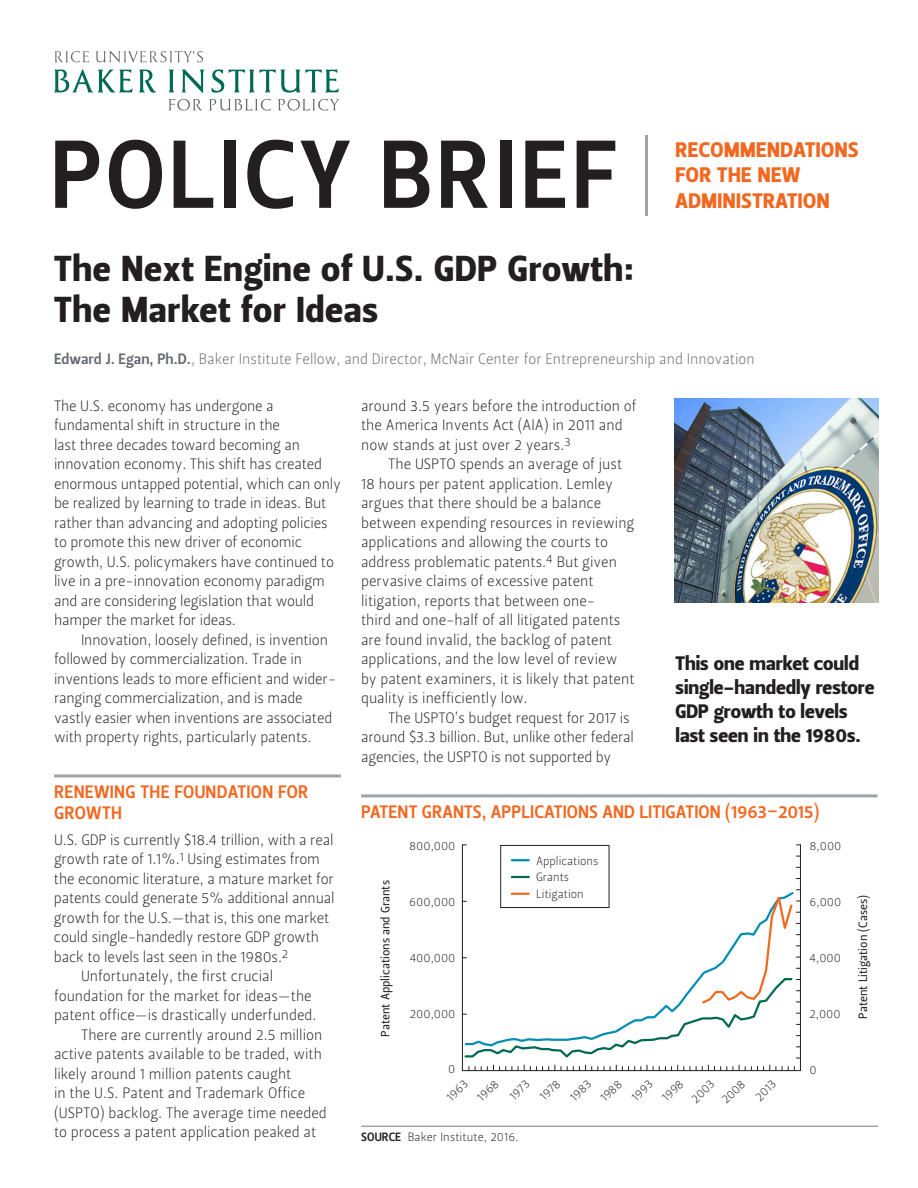
<style>
.page{position:relative;width:918px;height:1188px;background:#fff}
.page>*{position:absolute;margin:0;border:0;box-sizing:border-box;transform-origin:0 0}
.t1{font:96px "Leitura Sans Grot 3";letter-spacing:.035em;color:#231f20}
.t2{font:36px/40.5px "Leitura Sans Grot 4";letter-spacing:.02em;color:#231f20}
.t3{font:21px/25.5px "Leitura Sans Grot 4";letter-spacing:.025em;color:#f26821}
.t4{font:19.5px/24px "Leitura Sans Grot 4";color:#231f20}
.t5{font:18px/21px "Leitura Sans Grot 3";letter-spacing:.005em;color:#f26821}
.t6{font:15px/19.5px "Leitura Sans Grot 1";letter-spacing:-.01em;color:#231f20}
.t7{font:15px "Leitura Sans Grot 1";color:#65696e}
.t8{font:12px/16.5px "Leitura Sans Grot 1";color:#231f20}
.t9{font:12px "Leitura Sans Grot 2";color:#231f20}
.s1{font-family:"Leitura Sans Grot 3"}
</style>
<div class="page">
<img style="left:675px;top:399px;width:203px;height:203px">
<svg style="left:54px;top:69px;width:79px;height:24px"></svg>
<svg style="left:139px;top:69px;width:17px;height:24px"></svg>
<svg style="left:169px;top:70px;width:5px;height:22px"></svg>
<svg style="left:181px;top:69px;width:23px;height:24px"></svg>
<svg style="left:211px;top:69px;width:128px;height:24px"></svg>
<svg style="left:55px;top:51px;width:34px;height:11px"></svg>
<svg style="left:96px;top:51px;width:107px;height:12px"></svg>
<svg style="left:169px;top:99px;width:33px;height:12px"></svg>
<svg style="left:209px;top:99px;width:62px;height:12px"></svg>
<svg style="left:278px;top:99px;width:61px;height:12px"></svg>
<hr style="left:54px;top:774px;width:287px;height:3px;background:#a1a4a6">
<hr style="left:645px;top:135px;width:3px;height:81px;background:#a1a4a6">
<hr style="left:361px;top:794px;width:517px;height:3px;background:#a1a4a6">
<hr style="left:361px;top:1126px;width:517px;height:1px;background:#a1a4a6">
<svg style="left:776px;top:1066px;width:19px;height:5px"></svg>
<svg style="left:733px;top:1065px;width:37px;height:6px"></svg>
<svg style="left:690px;top:1065px;width:37px;height:6px"></svg>
<svg style="left:647px;top:1065px;width:37px;height:6px"></svg>
<svg style="left:604px;top:1065px;width:37px;height:6px"></svg>
<svg style="left:555px;top:1065px;width:43px;height:6px"></svg>
<svg style="left:512px;top:1065px;width:37px;height:6px"></svg>
<svg style="left:469px;top:1065px;width:37px;height:6px"></svg>
<svg style="left:512px;top:859px;width:17px;height:2px"></svg>
<svg style="left:512px;top:876px;width:17px;height:2px"></svg>
<svg style="left:462px;top:889px;width:339px;height:170px"></svg>
<div style="left:501px;top:845px;width:108px;height:63px;border:1px solid #231f20"></div>
<h1 class="t1" style="left:50px;top:118px;width:568px">POLICY BRIEF</h1>
<h3 class="t3" style="left:676px;top:137px;width:184px">RECOMMENDATIONS<br>FOR THE NEW<br>ADMINISTRATION</h3>
<h2 class="t2" style="left:54px;top:249px;width:581px">The Next Engine of U.S. GDP Growth:<br>The Market for Ideas</h2>
<p class="t7" style="left:54px;top:350px;width:702px"><span class="s1">Edward J. Egan, Ph.D.</span>, Baker Institute Fellow, and Director, McNair Center for Entrepreneurship and Innovation</p>
<p class="t6" style="left:54px;top:396px;width:288px">The U.S. economy has undergone a fundamental shift in structure in the<br>last three decades toward becoming an innovation economy. This shift has created enormous untapped potential, which can only be realized by learning to trade in ideas. But rather than advancing and adopting policies to promote this new driver of economic growth, U.S. policymakers have continued to live in a pre-innovation economy paradigm and are considering legislation that would hamper the market for ideas.</p>
<p class="t6" style="left:54px;top:630px;width:284px;text-indent:27px">Innovation, loosely defined, is invention followed by commercialization. Trade in inventions leads to more efficient and wider&shy;ranging commercialization, and is made vastly easier when inventions are associated with property rights, particularly patents.</p>
<p class="t5" style="left:54px;top:781px;width:256px">RENEWING THE FOUNDATION FOR<br>GROWTH</p>
<p class="t6" style="left:54px;top:830px;width:281px">U.S. GDP is currently $18.4 trillion, with a real</p>
<p class="t6" style="left:54px;top:850px;width:268px">growth rate of 1.1%.<sup>1</sup> Using estimates from</p>
<p class="t6" style="left:54px;top:869px;width:281px">the economic literature, a mature market for</p>
<p class="t6" style="left:54px;top:889px;width:282px">patents could generate 5% additional annual</p>
<p class="t6" style="left:54px;top:908px;width:277px">growth for the U.S.—that is, this one market</p>
<p class="t6" style="left:54px;top:928px;width:267px">could single-handedly restore GDP growth</p>
<p class="t6" style="left:54px;top:947px;width:236px">back to levels last seen in the 1980s.<sup>2</sup></p>
<p class="t6" style="left:81px;top:967px;width:194px">Unfortunately, the first crucial</p>
<p class="t6" style="left:54px;top:986px;width:259px">foundation for the market for ideas—the</p>
<p class="t6" style="left:54px;top:1006px;width:264px">patent office—is drastically underfunded.</p>
<p class="t6" style="left:81px;top:1025px;width:243px">There are currently around 2.5 million</p>
<p class="t6" style="left:54px;top:1045px;width:270px">active patents available to be traded, with</p>
<p class="t6" style="left:54px;top:1064px;width:239px">likely around 1 million patents caught</p>
<p class="t6" style="left:54px;top:1084px;width:253px">in the U.S. Patent and Trademark Office</p>
<p class="t6" style="left:54px;top:1103px;width:274px">(USPTO) backlog. The average time needed</p>
<p class="t6" style="left:54px;top:1123px;width:264px">to process a patent application peaked at</p>
<p class="t6" style="left:361px;top:396px;width:277px">around 3.5 years before the introduction of the America Invents Act (AIA) in 2011 and now stands at just over 2 years.<sup>3</sup></p>
<p class="t6" style="left:361px;top:454px;width:275px;text-indent:27px">The USPTO spends an average of just 18 hours per patent application. Lemley argues that there should be a balance between expending resources in reviewing applications and allowing the courts to address problematic patents.<sup>4</sup> But given pervasive claims of excessive patent litigation, reports that between one-<br>third and one-half of all litigated patents are found invalid, the backlog of patent applications, and the low level of review by patent examiners, it is likely that patent quality is inefficiently low.</p>
<p class="t6" style="left:361px;top:708px;width:274px;text-indent:27px">The USPTO’s budget request for 2017 is around $3.3 billion. But, unlike other federal agencies, the USPTO is not supported by</p>
<h3 class="t4" style="left:676px;top:651px;width:201px">This one market could single-handedly restore<br>GDP growth to levels last seen in the 1980s.</h3>
<p class="t5" style="left:361px;top:801px;width:460px">PATENT GRANTS, APPLICATIONS AND LITIGATION (1963–2015)</p>
<p class="t8" style="left:409px;top:838px;width:48px">800,000</p>
<p class="t8" style="left:810px;top:838px;width:33px">8,000</p>
<p class="t8" style="left:536px;top:852px;width:64px">Applications<br>Grants<br>Litigation</p>
<p class="t9" style="left:378px;top:1037px;width:158px;rotate:-90deg">Patent Applications and Grants</p>
<p class="t9" style="left:856px;top:1019px;width:125px;rotate:-90deg">Patent Litigation (Cases)</p>
<p class="t8" style="left:409px;top:893px;width:48px">600,000</p>
<p class="t8" style="left:810px;top:893px;width:33px">6,000</p>
<p class="t8" style="left:410px;top:950px;width:47px">400,000</p>
<p class="t8" style="left:810px;top:950px;width:33px">4,000</p>
<p class="t8" style="left:410px;top:1006px;width:47px">200,000</p>
<p class="t8" style="left:810px;top:1006px;width:33px">2,000</p>
<p class="t8" style="left:448px;top:1061px;width:9px">0</p>
<p class="t8" style="left:810px;top:1062px;width:9px">0</p>
<p class="t8" style="left:443px;top:1093px;width:26px;rotate:-45deg">1963</p>
<p class="t8" style="left:473px;top:1094px;width:27px;rotate:-45deg">1968</p>
<p class="t8" style="left:506px;top:1092px;width:24px;rotate:-45deg">1973</p>
<p class="t8" style="left:536px;top:1093px;width:25px;rotate:-45deg">1978</p>
<p class="t8" style="left:566px;top:1093px;width:26px;rotate:-45deg">1983</p>
<p class="t8" style="left:597px;top:1094px;width:27px;rotate:-45deg">1988</p>
<p class="t8" style="left:628px;top:1093px;width:26px;rotate:-45deg">1993</p>
<p class="t8" style="left:658px;top:1094px;width:27px;rotate:-45deg">1998</p>
<p class="t8" style="left:688px;top:1095px;width:29px;rotate:-45deg">2003</p>
<p class="t8" style="left:718px;top:1096px;width:29px;rotate:-45deg">2008</p>
<p class="t8" style="left:751px;top:1093px;width:26px;rotate:-45deg">2013</p>
<p class="t8" style="left:361px;top:1128px;width:159px"><span class="s1">SOURCE</span> Baker Institute, 2016.</p>
</div>
